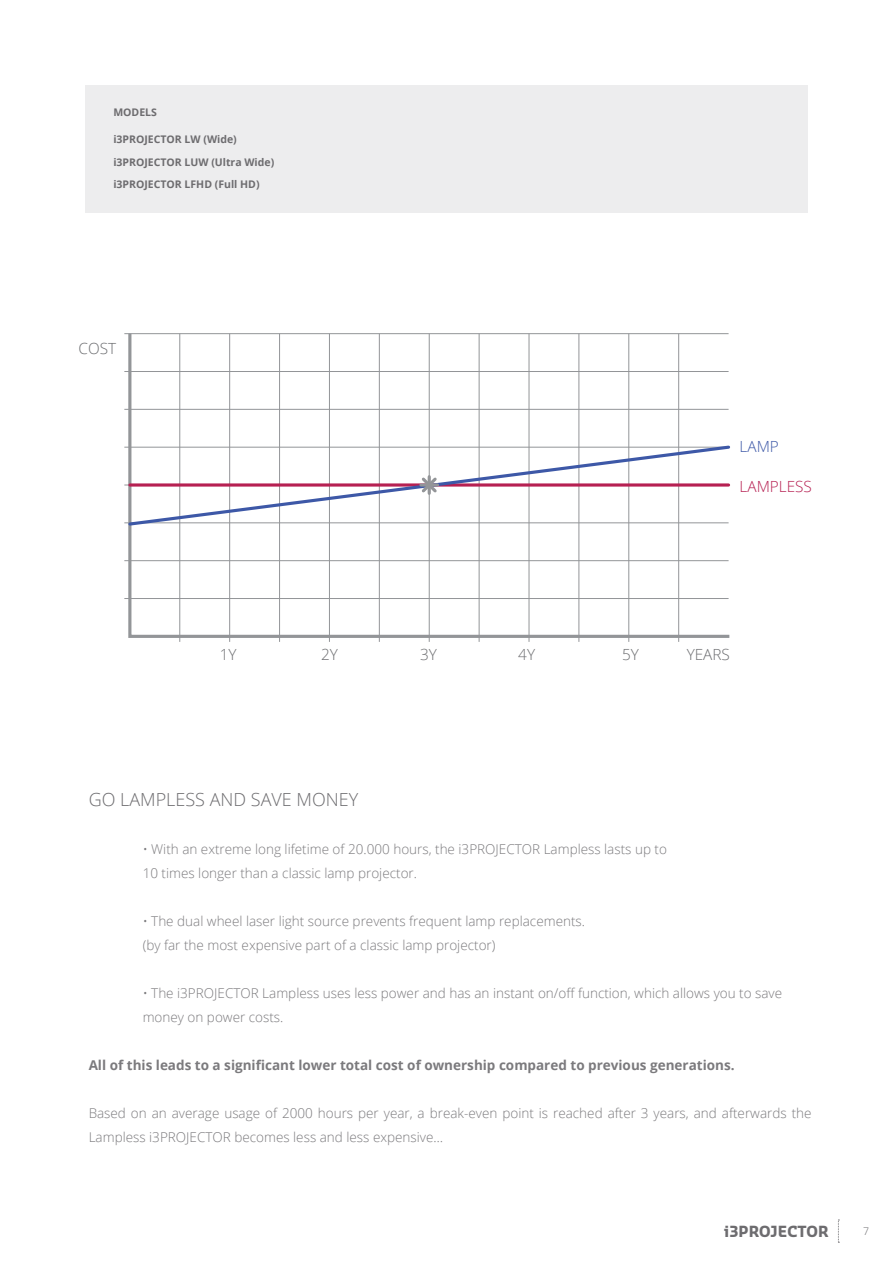
<style>
.page{position:relative;width:893px;height:1263px;background:#fff}
.page>*{position:absolute;margin:0;border:0;box-sizing:border-box;transform-origin:0 0}
.t1{font:300 18px "Open Sans";color:#6d6c6f}
.t2{font:300 15.3px "Open Sans";color:#6d6e71}
.t3{font:300 15.3px "Open Sans";color:#b62052}
.t4{font:300 15.3px "Open Sans";color:#3d58a7}
.t5{font:700 15px "Sansa";color:#6d6c6f}
.t6{font:300 13.5px/24px "Open Sans";color:#7b7a7d}
.t7{font:700 13.5px "Open Sans";color:#7b7a7d}
.t8{font:700 10.5px/22.5px "Open Sans";color:#6d6c6f}
.t9{font:300 10.5px "Open Sans";color:#6d6c6f}
</style>
<div class="page">
<div style="left:85px;top:85px;width:723px;height:128px;background:#ededee"></div>
<svg style="left:127px;top:334px;width:603px;height:305px"></svg>
<hr style="left:124px;top:560px;width:605px;height:1px;background:#939598">
<hr style="left:124px;top:598px;width:605px;height:1px;background:#939598">
<hr style="left:130px;top:636px;width:599px;height:1px;background:#939598">
<hr style="left:124px;top:522px;width:605px;height:1px;background:#939598">
<hr style="left:124px;top:484px;width:605px;height:1px;background:#939598">
<hr style="left:124px;top:447px;width:605px;height:1px;background:#939598">
<hr style="left:124px;top:409px;width:605px;height:1px;background:#939598">
<hr style="left:124px;top:371px;width:605px;height:1px;background:#939598">
<hr style="left:124px;top:333px;width:605px;height:1px;background:#939598">
<hr style="left:229px;top:334px;width:1px;height:308px;background:#939598">
<hr style="left:179px;top:334px;width:1px;height:308px;background:#939598">
<hr style="left:130px;top:334px;width:1px;height:302px;background:#939598">
<hr style="left:279px;top:334px;width:1px;height:308px;background:#939598">
<hr style="left:329px;top:334px;width:1px;height:308px;background:#939598">
<hr style="left:379px;top:334px;width:1px;height:308px;background:#939598">
<hr style="left:429px;top:334px;width:1px;height:308px;background:#939598">
<hr style="left:479px;top:334px;width:1px;height:308px;background:#939598">
<hr style="left:529px;top:334px;width:1px;height:308px;background:#939598">
<hr style="left:579px;top:334px;width:1px;height:308px;background:#939598">
<hr style="left:628px;top:334px;width:1px;height:308px;background:#939598">
<hr style="left:678px;top:334px;width:1px;height:308px;background:#939598">
<svg style="left:126px;top:444px;width:604px;height:84px"></svg>
<svg style="left:419px;top:475px;width:21px;height:20px"></svg>
<svg style="left:838px;top:1219px;width:1px;height:24px"></svg>
<p class="t8" style="left:113px;top:101px;width:45px">MODELS</p>
<p class="t8" style="left:113px;top:128px;width:162px">i3PROJECTOR LW (Wide) i3PROJECTOR LUW (Ultra Wide) i3PROJECTOR LFHD (Full HD)</p>
<p class="t2" style="left:78px;top:338px;width:39px">COST</p>
<p class="t4" style="left:740px;top:436px;width:41px">LAMP</p>
<p class="t3" style="left:740px;top:476px;width:74px">LAMPLESS</p>
<p class="t2" style="left:220px;top:644px;width:18px">1Y</p>
<p class="t2" style="left:321px;top:644px;width:18px">2Y</p>
<p class="t2" style="left:420px;top:644px;width:18px">3Y</p>
<p class="t2" style="left:518px;top:644px;width:18px">4Y</p>
<p class="t2" style="left:622px;top:644px;width:18px">5Y</p>
<p class="t2" style="left:687px;top:644px;width:45px">YEARS</p>
<h1 class="t1" style="left:89px;top:787px;width:271px">GO LAMPLESS AND SAVE MONEY</h1>
<p class="t6" style="left:143px;top:836px;width:526px">• With an extreme long lifetime of 20.000 hours, the i3PROJECTOR Lampless lasts up to<br>10 times longer than a classic lamp projector.</p>
<p class="t6" style="left:143px;top:908px;width:444px">• The dual wheel laser light source prevents frequent lamp replacements. (by far the most expensive part of a classic lamp projector)</p>
<p class="t6" style="left:143px;top:980px;width:641px">• The i3PROJECTOR Lampless uses less power and has an instant on/off function, which allows you to save money on power costs.</p>
<p class="t7" style="left:89px;top:1055px;width:647px">All of this leads to a significant lower total cost of ownership compared to previous generations.</p>
<p class="t6" style="left:89px;top:1100px;width:724px">Based on an average usage of 2000 hours per year, a break-even point is reached after 3 years, and afterwards the<br>Lampless i3PROJECTOR becomes less and less expensive…</p>
<p class="t5" style="left:724px;top:1222px;width:106px">i3PROJECTOR</p>
<p class="t9" style="left:863px;top:1224px;width:7px">7</p>
</div>
